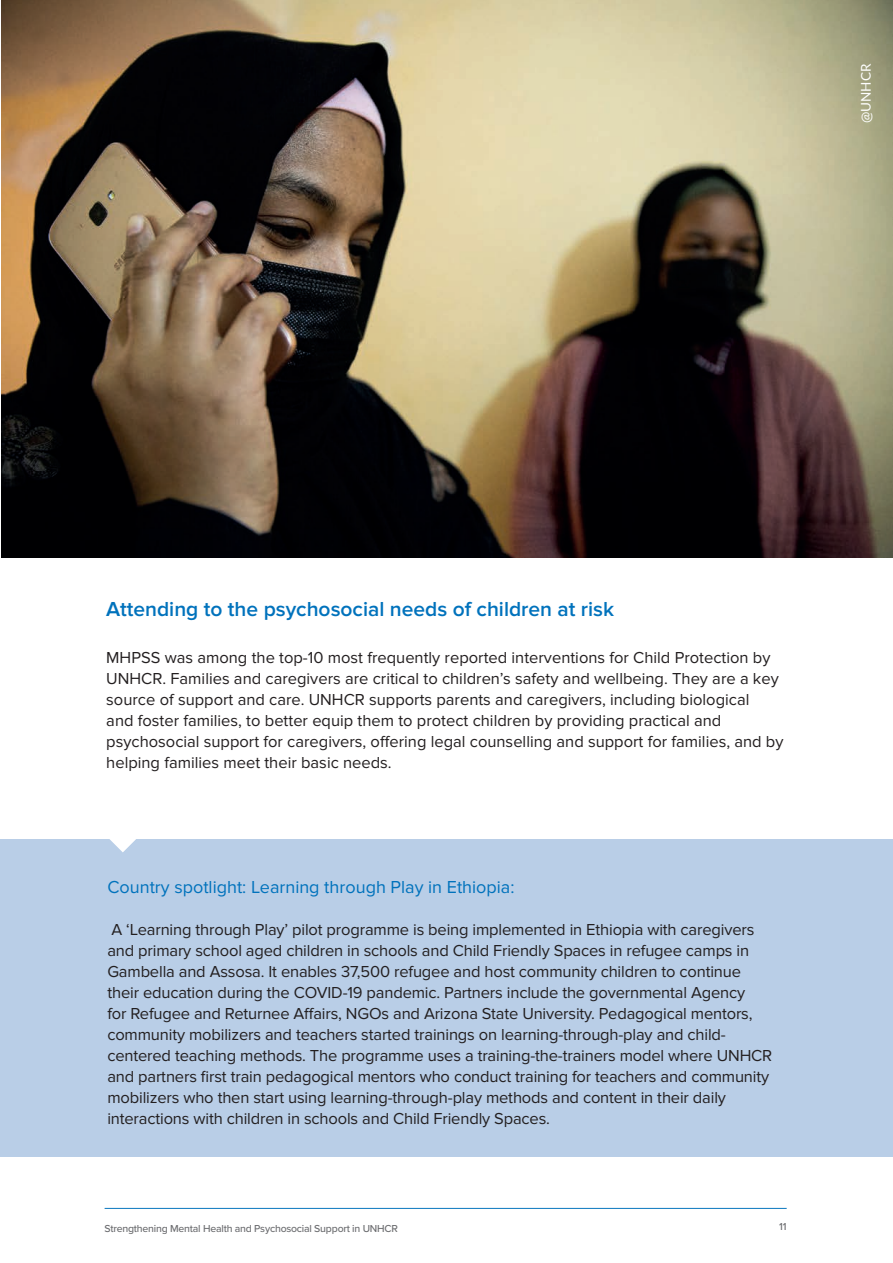
<style>
.page{position:relative;width:893px;height:1263px;background:#fff}
.page>*{position:absolute;margin:0;border:0;box-sizing:border-box;transform-origin:0 0}
.t1{font:600 21px "Proxima Nova";color:#0072bc}
.t2{font:18px "Proxima Nova";color:#0072bc}
.t3{font:16.5px/21px "Proxima Nova";letter-spacing:-.01em;color:#231f20}
.t4{font:13.5px "Lato";color:#fff}
.t5{font:500 10.5px "Proxima Nova";letter-spacing:-.02em;color:#6c6d70}
</style>
<div class="page">
<hr style="left:105px;top:1208px;width:682px;height:1px;background:#0977be">
<div style="left:0;top:839px;width:893px;height:318px;background:#b9cee7"></div>
<svg style="left:109px;top:839px;width:27px;height:13px"></svg>
<img style="left:1px;top:0;width:892px;height:557px">
<p class="t4" style="left:856px;top:123px;width:61px;rotate:-90deg">@UNHCR</p>
<p class="t1" style="left:106px;top:597px;width:509px">Attending to the psychosocial needs of children at risk</p>
<p class="t3" style="left:106px;top:647px;width:679px">MHPSS was among the top-10 most frequently reported interventions for Child Protection by UNHCR. Families and caregivers are critical to children’s safety and wellbeing. They are a key source of support and care. UNHCR supports parents and caregivers, including biological<br>and foster families, to better equip them to protect children by providing practical and psychosocial support for caregivers, offering legal counselling and support for families, and by helping families meet their basic needs.</p>
<p class="t2" style="left:107px;top:876px;width:409px">Country spotlight: Learning through Play in Ethiopia:</p>
<p class="t3" style="left:107px;top:919px;width:666px">A ‘Learning through Play’ pilot programme is being implemented in Ethiopia with caregivers and primary school aged children in schools and Child Friendly Spaces in refugee camps in Gambella and Assosa. It enables 37,500 refugee and host community children to continue their education during the COVID-19 pandemic. Partners include the governmental Agency<br>for Refugee and Returnee Affairs, NGOs and Arizona State University. Pedagogical mentors, community mobilizers and teachers started trainings on learning-through-play and child&shy;centered teaching methods. The programme uses a training-the-trainers model where UNHCR and partners first train pedagogical mentors who conduct training for teachers and community mobilizers who then start using learning-through-play methods and content in their daily interactions with children in schools and Child Friendly Spaces.</p>
<p class="t5" style="left:105px;top:1220px;width:295px">Strengthening Mental Health and Psychosocial Support in UNHCR</p>
<p class="t5" style="left:779px;top:1219px;width:9px">11</p>
</div>
